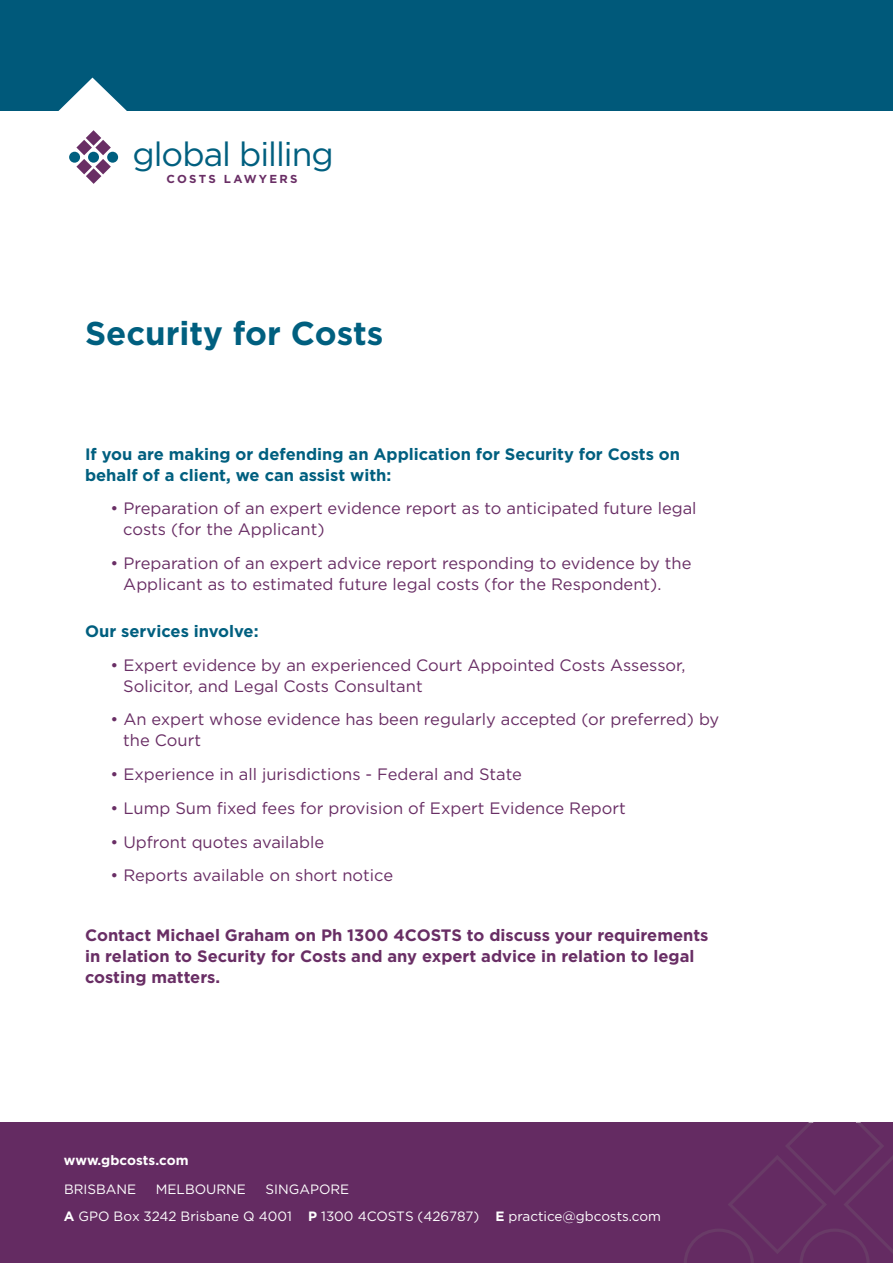
<style>
.page{position:relative;width:893px;height:1263px;background:#fff}
.page>*{position:absolute;margin:0;border:0;box-sizing:border-box;transform-origin:0 0}
.t1{font:33.6px "Gotham";letter-spacing:-.03em;color:#005f7f}
.t2{font:700 33px "Gotham";color:#005f7f}
.t3{font:16.5px/21px "Gotham";color:#692e65}
.t4{font:700 16.5px/21px "Gotham";color:#692e65}
.t5{font:700 16.5px/21px "Gotham";color:#005f7f}
.t6{font:13.5px "Gotham";color:#fff}
.t7{font:700 13.5px "Gotham";color:#fff}
.t8{font:700 11.55px "Gotham";letter-spacing:.19em;color:#692e65}
.s1{font-weight:700}
</style>
<div class="page">
<div style="left:0;top:1123px;width:893px;height:140px;background:#642b62"></div>
<div style="left:0;top:0;width:893px;height:111px;background:#00597a"></div>
<svg style="left:684px;top:1122px;width:209px;height:141px"></svg>
<svg style="left:58px;top:78px;width:69px;height:106px"></svg>
<div style="left:88px;top:152px;width:11px;height:11px;background:#005f7f;border-radius:50%"></div>
<div style="left:107px;top:152px;width:11px;height:11px;background:#005f7f;border-radius:50%"></div>
<div style="left:69px;top:152px;width:11px;height:11px;background:#005f7f;border-radius:50%"></div>
<h1 class="t1" style="left:132px;top:133px;width:203px">global billing</h1>
<p class="t8" style="left:167px;top:172px;width:133px">COSTS LAWYERS</p>
<p class="t2" style="left:85px;top:312px;width:300px">Security for Costs</p>
<p class="t5" style="left:85px;top:443px;width:597px">If you are making or defending an Application for Security for Costs on behalf of a client, we can assist with:</p>
<p class="t3" style="left:123px;top:498px;width:575px;text-indent:-13px">• Preparation of an expert evidence report as to anticipated future legal costs (for the Applicant)</p>
<p class="t3" style="left:123px;top:552px;width:570px;text-indent:-13px">• Preparation of an expert advice report responding to evidence by the<br>Applicant as to estimated future legal costs (for the Respondent).</p>
<p class="t5" style="left:85px;top:620px;width:175px">Our services involve:</p>
<p class="t3" style="left:123px;top:654px;width:564px;text-indent:-13px">• Expert evidence by an experienced Court Appointed Costs Assessor,<br>Solicitor, and Legal Costs Consultant</p>
<p class="t3" style="left:123px;top:709px;width:597px;text-indent:-13px">• An expert whose evidence has been regularly accepted (or preferred) by the Court</p>
<p class="t3" style="left:111px;top:763px;width:413px">• Experience in all jurisdictions - Federal and State</p>
<p class="t3" style="left:111px;top:797px;width:517px">• Lump Sum fixed fees for provision of Expert Evidence Report</p>
<p class="t3" style="left:111px;top:831px;width:215px">• Upfront quotes available</p>
<p class="t3" style="left:111px;top:865px;width:284px">• Reports available on short notice</p>
<p class="t4" style="left:85px;top:924px;width:625px">Contact Michael Graham on Ph 1300 4COSTS to discuss your requirements in relation to Security for Costs and any expert advice in relation to legal costing matters.</p>
<p class="t7" style="left:64px;top:1152px;width:126px">www.gbcosts.com</p>
<p class="t6" style="left:64px;top:1181px;width:74px">BRISBANE</p>
<p class="t6" style="left:156px;top:1181px;width:92px">MELBOURNE</p>
<p class="t6" style="left:266px;top:1181px;width:85px">SINGAPORE</p>
<p class="t6" style="left:64px;top:1208px;width:599px"><span class="s1">A</span> GPO Box 3242 Brisbane Q 4001 <span class="s1">P</span> 1300 4COSTS (426787) <span class="s1">E</span> practice@gbcosts.com</p>
</div>
